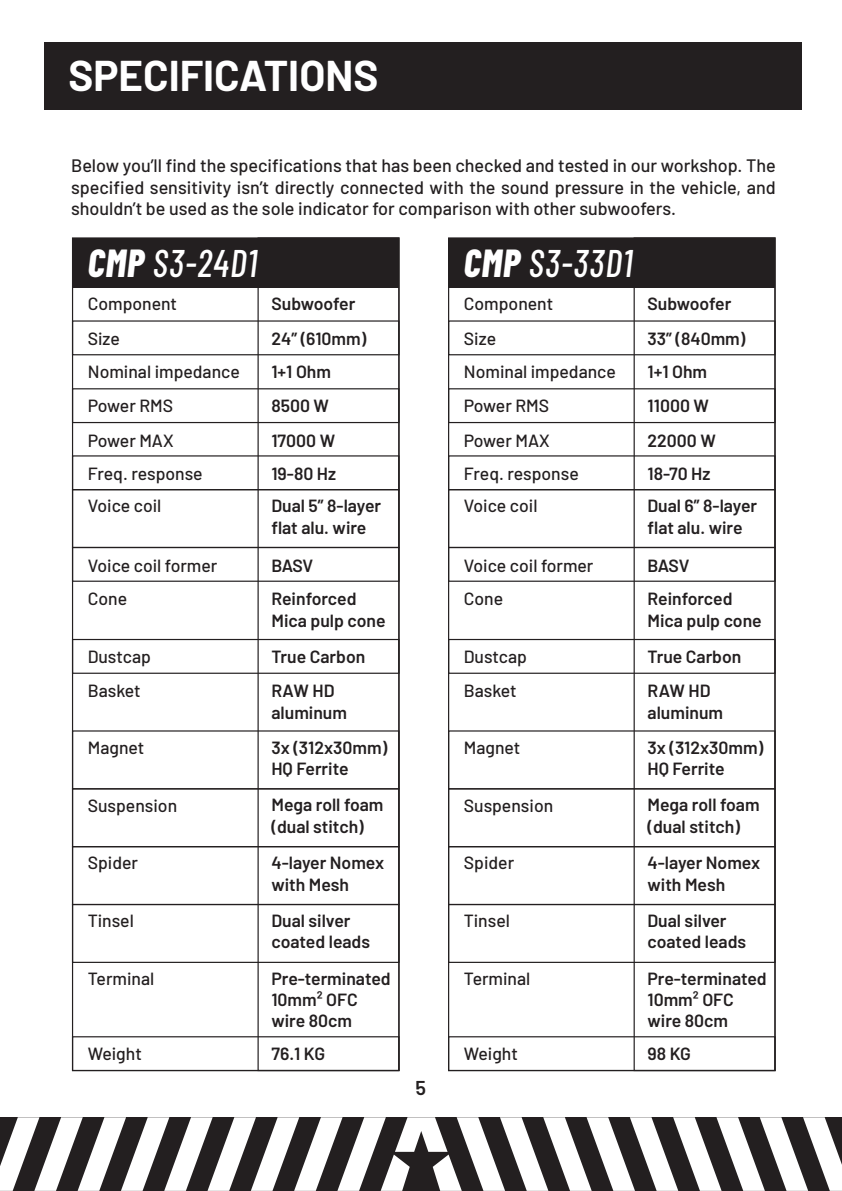
<style>
.page{position:relative;width:842px;height:1191px;background:#fff}
.page>*{position:absolute;margin:0;border:0;box-sizing:border-box;transform-origin:0 0}
.t1{font:700 42px "Barlow";color:#fff}
.t2{font:italic 500 38.4px "Barlow Condensed";letter-spacing:.03em;color:#fff;scale:.95 1}
.t3{font:600 20px "Barlow";color:#231f20}
.t4{font:500 18px/21.6px "Barlow";color:#231f20;text-align:justify}
.t5{font:600 17.6px/21.2px "Barlow";color:#231f20}
.t6{font:500 17.6px/33.2px "Barlow";color:#231f20}
.s1{font-weight:800;font-size:39px}
</style>
<div class="page">
<div style="left:45px;top:42px;width:757px;height:68px;background:#231f20"></div>
<svg style="left:0;top:1117px;width:842px;height:73px"></svg>
<div style="left:73px;top:238px;width:326px;height:49px;background:#231f20"></div>
<div style="left:72px;top:320px;width:327px;height:35px;border:1px solid #231f20"></div>
<div style="left:72px;top:388px;width:327px;height:35px;border:1px solid #231f20"></div>
<div style="left:72px;top:547px;width:327px;height:35px;border:1px solid #231f20"></div>
<div style="left:257px;top:237px;width:142px;height:834px;border:1px solid #231f20"></div>
<div style="left:72px;top:639px;width:327px;height:35px;border:1px solid #231f20"></div>
<div style="left:72px;top:788px;width:327px;height:59px;border:1px solid #231f20"></div>
<div style="left:72px;top:1036px;width:327px;height:35px;border:1px solid #231f20"></div>
<div style="left:72px;top:904px;width:327px;height:59px;border:1px solid #231f20"></div>
<div style="left:72px;top:489px;width:327px;height:59px;border:1px solid #231f20"></div>
<div style="left:72px;top:846px;width:327px;height:59px;border:1px solid #231f20"></div>
<div style="left:449px;top:238px;width:326px;height:49px;background:#231f20"></div>
<div style="left:448px;top:320px;width:328px;height:35px;border:1px solid #231f20"></div>
<div style="left:448px;top:388px;width:328px;height:35px;border:1px solid #231f20"></div>
<div style="left:448px;top:547px;width:328px;height:35px;border:1px solid #231f20"></div>
<div style="left:634px;top:237px;width:142px;height:834px;border:1px solid #231f20"></div>
<div style="left:448px;top:639px;width:328px;height:35px;border:1px solid #231f20"></div>
<div style="left:448px;top:788px;width:328px;height:59px;border:1px solid #231f20"></div>
<div style="left:448px;top:1036px;width:328px;height:35px;border:1px solid #231f20"></div>
<div style="left:448px;top:904px;width:328px;height:59px;border:1px solid #231f20"></div>
<div style="left:448px;top:489px;width:328px;height:59px;border:1px solid #231f20"></div>
<div style="left:448px;top:846px;width:328px;height:59px;border:1px solid #231f20"></div>
<h1 class="t1" style="left:69px;top:45px;width:311px">SPECIFICATIONS</h1>
<p class="t4" style="left:71px;top:153px;width:706px">Below you’ll find the specifications that has been checked and tested in our workshop. The specified sensitivity isn’t directly connected with the sound pressure in the vehicle, and shouldn’t be used as the sole indicator for comparison with other subwoofers.</p>
<h2 class="t2" style="left:88px;top:236px;width:180px"><span class="s1">CMP</span> S3-24D1</h2>
<h2 class="t2" style="left:464px;top:236px;width:179px"><span class="s1">CMP</span> S3-33D1</h2>
<p class="t6" style="left:88px;top:284px;width:91px;line-height:35.2px">Component<br>Size</p>
<p class="t6" style="left:88px;top:354px;width:153px">Nominal impedance<br>Power RMS</p>
<p class="t5" style="left:271px;top:284px;width:96px;line-height:35.2px">Subwoofer<br>24” (610mm)</p>
<p class="t5" style="left:271px;top:354px;width:61px;line-height:33.2px">1+1 Ohm<br>8500 W</p>
<p class="t6" style="left:464px;top:284px;width:91px;line-height:35.2px">Component<br>Size</p>
<p class="t6" style="left:464px;top:354px;width:153px">Nominal impedance<br>Power RMS</p>
<p class="t5" style="left:647px;top:284px;width:99px;line-height:35.2px">Subwoofer<br>33” (840mm)</p>
<p class="t5" style="left:647px;top:354px;width:63px;line-height:33.2px">1+1 Ohm<br>11000 W</p>
<p class="t6" style="left:88px;top:422px;width:87px">Power MAX</p>
<p class="t5" style="left:271px;top:428px;width:65px">17000 W</p>
<p class="t6" style="left:464px;top:422px;width:87px">Power MAX</p>
<p class="t5" style="left:647px;top:428px;width:70px">22000 W</p>
<p class="t6" style="left:88px;top:456px;width:116px">Freq. response</p>
<p class="t5" style="left:271px;top:462px;width:66px">19-80 Hz</p>
<p class="t6" style="left:464px;top:456px;width:116px">Freq. response</p>
<p class="t5" style="left:647px;top:462px;width:64px">18-70 Hz</p>
<p class="t6" style="left:88px;top:488px;width:75px">Voice coil</p>
<p class="t5" style="left:271px;top:494px;width:111px">Dual 5” 8-layer flat alu. wire</p>
<p class="t6" style="left:464px;top:488px;width:75px">Voice coil</p>
<p class="t5" style="left:647px;top:494px;width:111px">Dual 6” 8-layer flat alu. wire</p>
<p class="t6" style="left:88px;top:548px;width:131px">Voice coil former<br>Cone</p>
<p class="t5" style="left:271px;top:548px;width:87px;line-height:33.2px">BASV<br>Reinforced</p>
<p class="t5" style="left:271px;top:608px;width:116px">Mica pulp cone</p>
<p class="t6" style="left:464px;top:548px;width:131px">Voice coil former<br>Cone</p>
<p class="t5" style="left:647px;top:548px;width:87px;line-height:33.2px">BASV<br>Reinforced</p>
<p class="t5" style="left:647px;top:608px;width:116px">Mica pulp cone</p>
<p class="t6" style="left:88px;top:638px;width:65px">Dustcap</p>
<p class="t5" style="left:271px;top:644px;width:95px">True Carbon</p>
<p class="t6" style="left:88px;top:673px;width:54px">Basket</p>
<p class="t5" style="left:271px;top:679px;width:77px">RAW HD aluminum</p>
<p class="t5" style="left:271px;top:735px;width:117px">3x (312x30mm)<br>HQ Ferrite</p>
<p class="t6" style="left:88px;top:729px;width:58px">Magnet</p>
<p class="t6" style="left:464px;top:638px;width:65px">Dustcap</p>
<p class="t5" style="left:647px;top:644px;width:95px">True Carbon</p>
<p class="t6" style="left:464px;top:673px;width:54px">Basket</p>
<p class="t5" style="left:647px;top:679px;width:77px">RAW HD aluminum</p>
<p class="t5" style="left:647px;top:735px;width:117px">3x (312x30mm)<br>HQ Ferrite</p>
<p class="t6" style="left:464px;top:729px;width:58px">Magnet</p>
<p class="t6" style="left:88px;top:787px;width:91px">Suspension</p>
<p class="t5" style="left:271px;top:793px;width:114px">Mega roll foam (dual stitch)</p>
<p class="t6" style="left:464px;top:787px;width:91px">Suspension</p>
<p class="t5" style="left:647px;top:793px;width:114px">Mega roll foam (dual stitch)</p>
<p class="t6" style="left:88px;top:845px;width:52px">Spider</p>
<p class="t5" style="left:271px;top:851px;width:114px">4-layer Nomex with Mesh</p>
<p class="t6" style="left:464px;top:845px;width:52px">Spider</p>
<p class="t5" style="left:647px;top:851px;width:114px">4-layer Nomex with Mesh</p>
<p class="t6" style="left:88px;top:903px;width:48px">Tinsel</p>
<p class="t5" style="left:271px;top:909px;width:100px">Dual silver coated leads</p>
<p class="t6" style="left:464px;top:903px;width:48px">Tinsel</p>
<p class="t5" style="left:647px;top:909px;width:100px">Dual silver coated leads</p>
<p class="t6" style="left:88px;top:960px;width:68px">Terminal</p>
<p class="t5" style="left:271px;top:966px;width:121px">Pre-terminated<br>10mm² OFC wire 80cm</p>
<p class="t6" style="left:464px;top:960px;width:68px">Terminal</p>
<p class="t5" style="left:647px;top:966px;width:121px">Pre-terminated<br>10mm² OFC wire 80cm</p>
<p class="t6" style="left:88px;top:1035px;width:56px">Weight</p>
<p class="t5" style="left:271px;top:1041px;width:55px">76.1 KG</p>
<p class="t6" style="left:464px;top:1035px;width:56px">Weight</p>
<p class="t5" style="left:647px;top:1041px;width:45px">98 KG</p>
<p class="t3" style="left:416px;top:1073px;width:12px">5</p>
</div>
